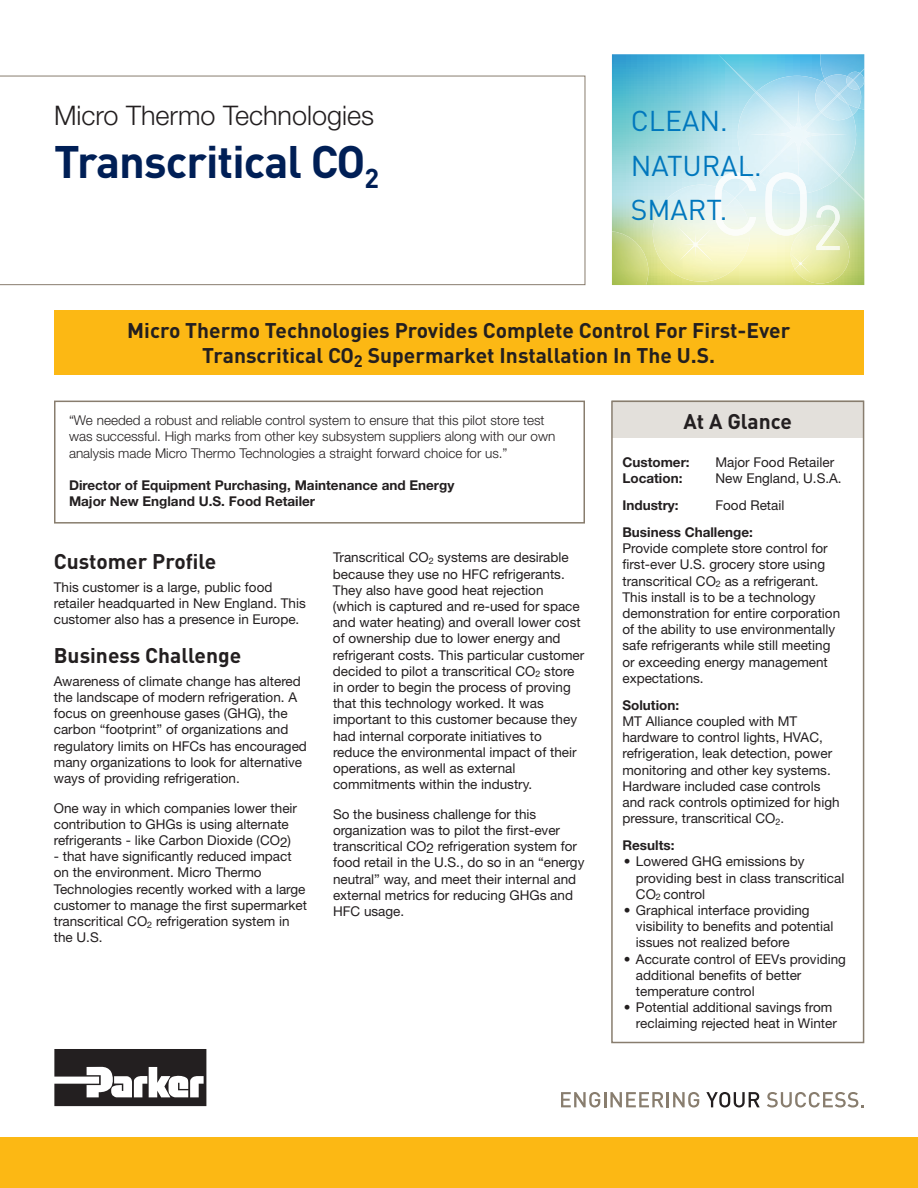
<style>
.page{position:relative;width:918px;height:1188px;background:#fff}
.page>*{position:absolute;margin:0;border:0;box-sizing:border-box;transform-origin:0 0}
.t1{font:700 45px "DINOT";letter-spacing:-.02em;color:#001f56}
.t2{font:28.35px/44.5px "DINOT";color:#0077bd}
.t3{font:300 27px "Helvetica Neue LT Std";color:#231f20}
.t4{font:700 21px/25.2px "DINOT";color:#231f20;text-align:center}
.t5{font:13.5px/16.2px "Helvetica Neue LT Std";color:#231f20}
.t6{font:300 13.5px/16.2px "Helvetica Neue LT Std";color:#231f20}
.t7{font:700 13.5px/16.2px "Helvetica Neue LT Std";color:#231f20}
</style>
<div class="page">
<div style="left:54px;top:401px;width:531px;height:123px;border:2px solid #887d6e"></div>
<svg style="left:0;top:76px;width:585px;height:209px"></svg>
<div style="left:612px;top:401px;width:252px;height:37px;background:#e3e0db"></div>
<div style="left:611px;top:401px;width:253px;height:642px;border:2px solid #887d6e"></div>
<div style="left:54px;top:310px;width:810px;height:64px;background:#fcb814"></div>
<svg style="left:54px;top:1049px;width:152px;height:57px"></svg>
<div style="left:0;top:1137px;width:918px;height:51px;background:#fcb814"></div>
<svg style="left:561px;top:1092px;width:138px;height:15px"></svg>
<svg style="left:706px;top:1092px;width:54px;height:15px"></svg>
<svg style="left:767px;top:1092px;width:97px;height:15px"></svg>
<svg style="left:612px;top:54px;width:252px;height:231px"></svg>
<img style="left:718px;top:54px;width:146px;height:147px">
<img style="left:732px;top:76px;width:128px;height:118px">
<img style="left:750px;top:90px;width:97px;height:88px">
<img style="left:853px;top:110px;width:5px;height:5px">
<img style="left:815px;top:81px;width:38px;height:39px">
<img style="left:820px;top:110px;width:17px;height:3px">
<img style="left:791px;top:225px;width:58px;height:59px">
<img style="left:612px;top:231px;width:36px;height:54px">
<img style="left:653px;top:185px;width:97px;height:97px">
<img style="left:820px;top:106px;width:44px;height:4px">
<img style="left:825px;top:106px;width:36px;height:2px">
<svg style="left:820px;top:54px;width:44px;height:52px"></svg>
<img style="left:716px;top:172px;width:40px;height:58px">
<svg style="left:747px;top:180px;width:5px;height:6px"></svg>
<img style="left:715px;top:187px;width:35px;height:49px">
<img style="left:765px;top:186px;width:42px;height:50px">
<img style="left:767px;top:172px;width:39px;height:22px">
<img style="left:817px;top:205px;width:23px;height:22px">
<img style="left:816px;top:227px;width:24px;height:23px">
<svg style="left:790px;top:253px;width:21px;height:21px"></svg>
<img style="left:678px;top:227px;width:35px;height:35px">
<h3 class="t3" style="left:54px;top:99px;width:322px">Micro Thermo Technologies</h3>
<h1 class="t1" style="left:54px;top:131px;width:327px">Transcritical CO<sub>2</sub></h1>
<h2 class="t2" style="left:631px;top:98px;width:133px">CLEAN.<br>NATURAL.<br>SMART.</h2>
<h3 class="t4" style="left:127px;top:317px;width:665px">Micro Thermo Technologies Provides Complete Control For First-Ever<br>Transcritical CO<sub>2</sub> Supermarket Installation In The U.S.</h3>
<p class="t6" style="left:69px;top:412px;width:488px">“We needed a robust and reliable control system to ensure that this pilot store test was successful. High marks from other key subsystem suppliers along with our own analysis made Micro Thermo Technologies a straight forward choice for us.”</p>
<p class="t7" style="left:69px;top:477px;width:387px">Director of Equipment Purchasing, Maintenance and Energy<br>Major New England U.S. Food Retailer</p>
<h3 class="t4" style="left:54px;top:548px;width:164px">Customer Profile</h3>
<p class="t5" style="left:54px;top:579px;width:254px">This customer is a large, public food retailer headquarted in New England. This customer also has a presence in Europe.</p>
<h3 class="t4" style="left:54px;top:642px;width:189px">Business Challenge</h3>
<p class="t5" style="left:54px;top:673px;width:255px">Awareness of climate change has altered the landscape of modern refrigeration. A focus on greenhouse gases (GHG), the carbon “footprint” of organizations and regulatory limits on HFCs has encouraged many organizations to look for alternative ways of providing refrigeration.</p>
<p class="t5" style="left:54px;top:800px;width:245px">One way in which companies lower their contribution to GHGs is using alternate refrigerants - like Carbon Dioxide (CO2)</p>
<p class="t5" style="left:54px;top:848px;width:255px">- that have significantly reduced impact on the environment. Micro Thermo Technologies recently worked with a large customer to manage the first supermarket transcritical CO<sub>2</sub> refrigeration system in the U.S.</p>
<p class="t5" style="left:333px;top:549px;width:253px">Transcritical CO<sub>2</sub> systems are desirable because they use no HFC refrigerants.<br>They also have good heat rejection (which is captured and re-used for space and water heating) and overall lower cost of ownership due to lower energy and refrigerant costs. This particular customer decided to pilot a transcritical CO<sub>2</sub> store in order to begin the process of proving that this technology worked. It was important to this customer because they had internal corporate initiatives to reduce the environmental impact of their operations, as well as external commitments within the industry.</p>
<p class="t5" style="left:333px;top:806px;width:253px">So the business challenge for this organization was to pilot the first-ever transcritical CO2 refrigeration system for food retail in the U.S., do so in an “energy neutral” way, and meet their internal and external metrics for reducing GHGs and HFC usage.</p>
<h3 class="t4" style="left:683px;top:408px;width:110px">At A Glance</h3>
<p class="t7" style="left:622px;top:454px;width:69px">Customer:</p>
<p class="t5" style="left:715px;top:454px;width:120px">Major Food Retailer</p>
<p class="t7" style="left:622px;top:470px;width:61px">Location:</p>
<p class="t5" style="left:715px;top:470px;width:128px">New England, U.S.A.</p>
<p class="t7" style="left:622px;top:497px;width:58px">Industry:</p>
<p class="t5" style="left:715px;top:497px;width:70px">Food Retail</p>
<p class="t7" style="left:622px;top:524px;width:132px">Business Challenge:</p>
<p class="t5" style="left:622px;top:540px;width:219px">Provide complete store control for first-ever U.S. grocery store using transcritical CO<sub>2</sub> as a refrigerant.<br>This install is to be a technology demonstration for entire corporation of the ability to use environmentally safe refrigerants while still meeting or exceeding energy management expectations.</p>
<p class="t7" style="left:622px;top:697px;width:58px">Solution:</p>
<p class="t5" style="left:622px;top:713px;width:219px">MT Alliance coupled with MT hardware to control lights, HVAC, refrigeration, leak detection, power monitoring and other key systems.<br>Hardware included case controls and rack controls optimized for high pressure, transcritical CO<sub>2</sub>.</p>
<p class="t7" style="left:622px;top:837px;width:53px">Results:</p>
<p class="t5" style="left:636px;top:853px;width:210px;text-indent:-12px">• Lowered GHG emissions by providing best in class transcritical<br>CO<sub>2</sub> control</p>
<p class="t5" style="left:636px;top:902px;width:199px;text-indent:-12px">• Graphical interface providing visibility to benefits and potential issues not realized before</p>
<p class="t5" style="left:636px;top:950px;width:212px;text-indent:-12px">• Accurate control of EEVs providing additional benefits of better temperature control</p>
<p class="t5" style="left:636px;top:999px;width:203px;text-indent:-12px">• Potential additional savings from reclaiming rejected heat in Winter</p>
</div>
